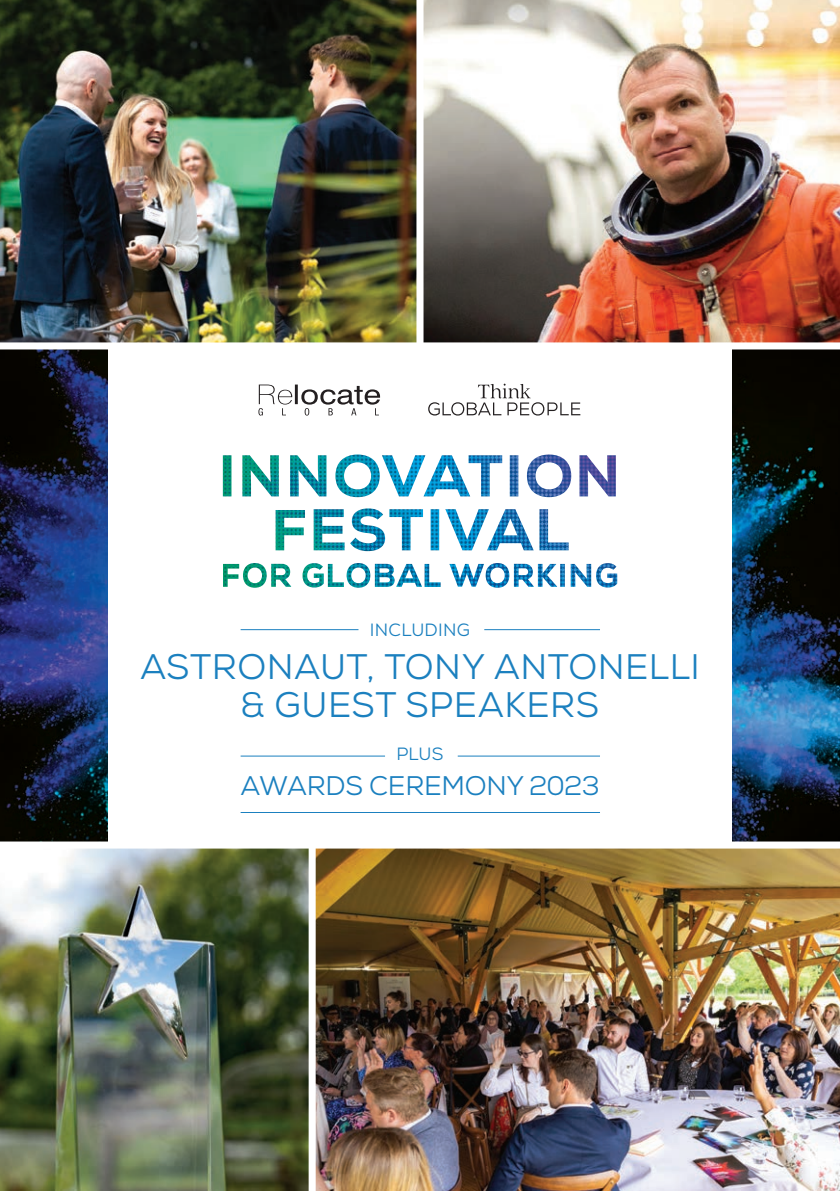
<style>
.page{position:relative;width:840px;height:1191px;background:#fff}
.page>*{position:absolute;margin:0;border:0;box-sizing:border-box;transform-origin:0 0}
.t1{font:800 41.2px "Nexa";color:#1b80bf}
.t2{font:36.4px "Nexa";letter-spacing:-.01em;color:#1b80bf}
.t3{font:35.4px/38.4px "Nexa";letter-spacing:.015em;color:#1b80bf;text-align:center}
.t4{font:26.8px "Nexa";letter-spacing:-.01em;color:#1b80bf}
.t5{font:19.2px "Nexa";letter-spacing:-.01em;color:#1b80bf}
.t6{font:17.8px "Nexa";letter-spacing:.015em;color:#1b80bf}
</style>
<div class="page">
<img style="left:0;top:349px;width:108px;height:492px">
<img style="left:732px;top:349px;width:107px;height:492px">
<img style="left:0;top:0;width:839px;height:342px">
<div style="left:416px;top:0;width:7px;height:346px;background:#fff"></div>
<img style="left:0;top:848px;width:839px;height:343px">
<svg style="left:428px;top:384px;width:152px;height:31px"></svg>
<svg style="left:258px;top:384px;width:122px;height:31px"></svg>
<img style="left:223px;top:454px;width:394px;height:134px">
<hr style="left:240px;top:629px;width:118px;height:1px;background:#1b80bf">
<hr style="left:240px;top:755px;width:145px;height:1px;background:#1b80bf">
<hr style="left:484px;top:629px;width:115px;height:1px;background:#1b80bf">
<hr style="left:457px;top:755px;width:142px;height:1px;background:#1b80bf">
<hr style="left:240px;top:812px;width:359px;height:1px;background:#1b80bf">
<div style="left:308px;top:845px;width:7px;height:346px;background:#fff"></div>
<p class="t5" style="left:368px;top:608px;width:106px">INCLUDING</p>
<p class="t2" style="left:284px;top:634px;width:273px">AWARDS 2023</p>
<p class="t6" style="left:370px;top:618px;width:102px">INCLUDING</p>
<p class="t3" style="left:140px;top:647px;width:561px">ASTRONAUT, TONY ANTONELLI &amp; GUEST SPEAKERS</p>
<p class="t6" style="left:396px;top:742px;width:49px">PLUS</p>
<p class="t4" style="left:240px;top:768px;width:360px">AWARDS CEREMONY 2023</p>
<p class="t1" style="left:338px;top:780px;width:164px">8 JUNE</p>
</div>
